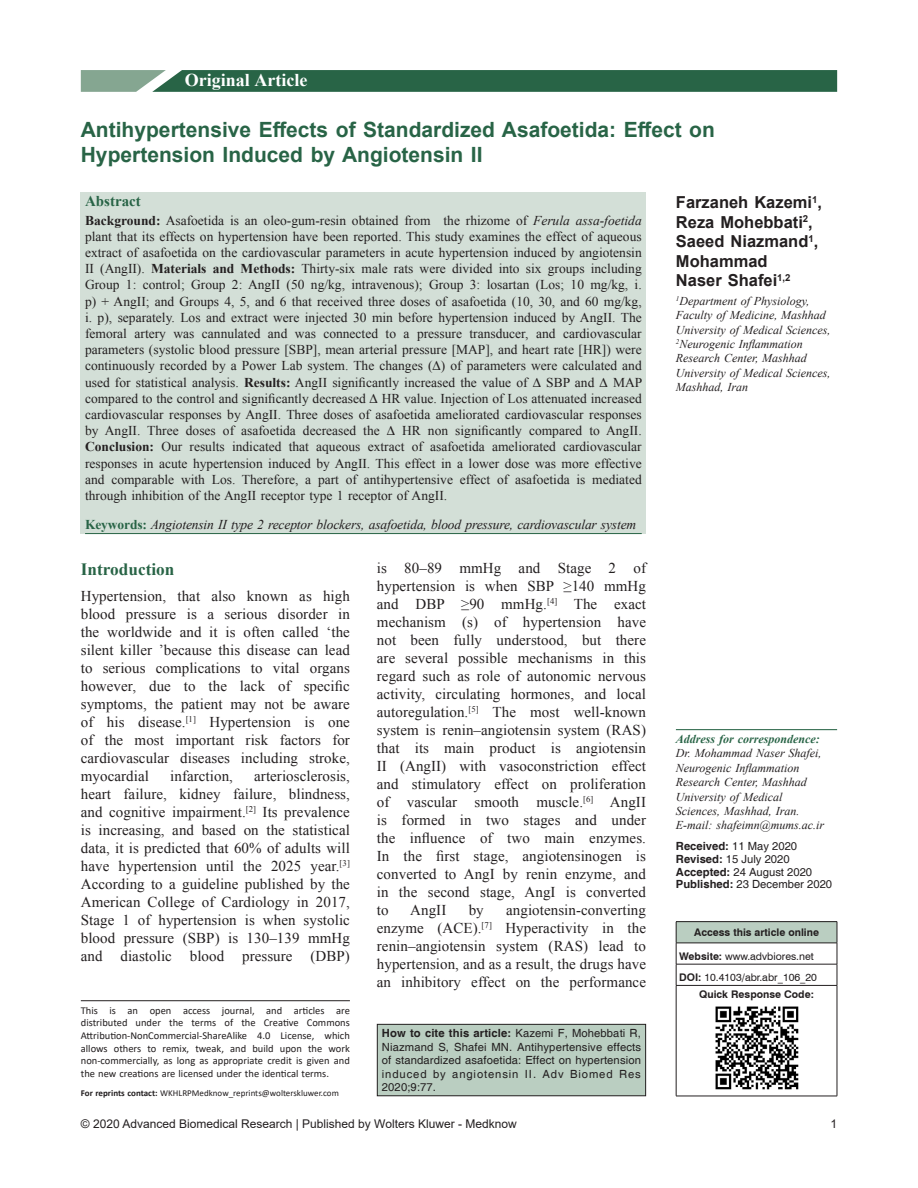
<style>
.page{position:relative;width:918px;height:1188px;background:#fff}
.page>*{position:absolute;margin:0;border:0;box-sizing:border-box;transform-origin:0 0}
.AT{font:700 21px/25.2px "Arial";color:#286446}
.AH{font:700 18px "Times New Roman";color:#fff}
.t1{font:700 17.25px "Times New Roman";color:#286446}
.AU{font:700 16.5px/19.5px "Arial";color:#231f20}
.TX{font:15px/18px "Times New Roman";letter-spacing:.005em;color:#231f20;text-align:justify}
.ABSH{font:700 15px "Times New Roman";color:#286446}
.ABS{font:13.5px/16.2px "Times New Roman";color:#231f20;text-align:justify}
.KWD{font:italic 13.5px "Times New Roman";letter-spacing:-.01em;color:#231f20}
.AFF{font:italic 12px/14.4px "Times New Roman";color:#231f20}
.ADD{font:italic 12px/14.4px "Times New Roman";color:#231f20}
.t2{font:12px "Arial";color:#231f20}
.HTC{font:11.25px/13.5px "Helvetica";letter-spacing:.08em;color:#231f20;text-align:justify}
.HIS{font:11.25px "Helvetica";color:#231f20}
.HIS-2{font:700 11.25px "Helvetica";color:#231f20}
.OS{font:10.5px/12.6px "Calibri";color:#211d1e;text-align:justify}
.DOI{font:10.5px "Swiss 721 BT";color:#231f20}
.Website{font:10.5px "Swiss 721 BT";color:#231f20}
.ATAO{font:700 10.5px "Swiss 721 BT";color:#231f20}
.QRC{font:700 10.5px "Swiss 721 BT";color:#231f20}
.OS-2{font:9px "Calibri";color:#211d1e}
.s1{font-weight:700}
.s2{font-style:italic}
.s3{font-weight:700;font-style:normal;color:#286446}
.s4{font-weight:700;color:#286446}
.s5{font-weight:400}
</style>
<div class="page">
<hr style="left:676px;top:729px;width:161px;height:1px;background:#286446">
<div style="left:81px;top:192px;width:565px;height:341px;background:#d3dfd7"></div>
<hr style="left:85px;top:533px;width:557px;height:1px;background:#286446">
<svg style="left:81px;top:70px;width:756px;height:22px;background:#376e52"></svg>
<div style="left:377px;top:1024px;width:269px;height:72px;background:#bacec1"></div>
<div style="left:377px;top:1024px;width:269px;height:72px;border:1px solid #231f20"></div>
<div style="left:676px;top:922px;width:161px;height:21px;background:#bacec1"></div>
<hr style="left:676px;top:943px;width:161px;height:1px;background:#231f20">
<hr style="left:676px;top:964px;width:161px;height:1px;background:#231f20">
<hr style="left:676px;top:985px;width:161px;height:1px;background:#231f20">
<hr style="left:676px;top:921px;width:161px;height:1px;background:#231f20">
<svg style="left:676px;top:922px;width:1px;height:63px"></svg>
<svg style="left:837px;top:922px;width:1px;height:63px"></svg>
<hr style="left:676px;top:986px;width:1px;height:110px;background:#231f20">
<hr style="left:837px;top:986px;width:1px;height:110px;background:#231f20">
<hr style="left:676px;top:1096px;width:161px;height:1px;background:#231f20">
<img style="left:715px;top:1006px;width:84px;height:84px">
<hr style="left:81px;top:1000px;width:269px;height:1px;background:#231f20">
<p class="AH" style="left:185px;top:67px;width:124px">Original Article</p>
<p class="AT" style="left:81px;top:117px;width:636px">Antihypertensive Effects of Standardized Asafoetida: Effect on<br>Hypertension Induced by Angiotensin II</p>
<p class="ABSH" style="left:85px;top:190px;width:57px">Abstract</p>
<p class="ABS" style="left:85px;top:212px;width:559px"><span class="s1">Background:</span> Asafoetida is an oleo‑gum‑resin obtained from the rhizome of <span class="s2">Ferula assa‑foetida </span>plant that its effects on hypertension have been reported. This study examines the effect of aqueous extract of asafoetida on the cardiovascular parameters in acute hypertension induced by angiotensin II (AngII). <span class="s1">Materials and Methods:</span> Thirty‑six male rats were divided into six groups including Group 1: control; Group 2: AngII (50 ng/kg, intravenous); Group 3: losartan (Los; 10 mg/kg, i. p) + AngII; and Groups 4, 5, and 6 that received three doses of asafoetida (10, 30, and 60 mg/kg, i. p), separately. Los and extract were injected 30 min before hypertension induced by AngII. The femoral artery was cannulated and was connected to a pressure transducer, and cardiovascular parameters (systolic blood pressure [SBP], mean arterial pressure [MAP], and heart rate [HR]) were continuously recorded by a Power Lab system. The changes (∆) of parameters were calculated and used for statistical analysis. <span class="s1">Results:</span> AngII significantly increased the value of ∆ SBP and ∆ MAP compared to the control and significantly decreased ∆ HR value. Injection of Los attenuated increased cardiovascular responses by AngII. Three doses of asafoetida ameliorated cardiovascular responses by AngII. Three doses of asafoetida decreased the ∆ HR non significantly compared to AngII.<br><span class="s1">Conclusion:</span> Our results indicated that aqueous extract of asafoetida ameliorated cardiovascular responses in acute hypertension induced by AngII. This effect in a lower dose was more effective and comparable with Los. Therefore, a part of antihypertensive effect of asafoetida is mediated through inhibition of the AngII receptor type 1 receptor of AngII.</p>
<p class="KWD" style="left:85px;top:515px;width:553px"><span class="s3">Keywords:</span> Angiotensin II type 2 receptor blockers, asafoetida, blood pressure, cardiovascular system</p>
<h1 class="t1" style="left:81px;top:556px;width:95px">Introduction</h1>
<p class="TX" style="left:81px;top:587px;width:271px">Hypertension, that also known as high blood pressure is a serious disorder in the worldwide and it is often called ‘the silent killer ’because this disease can lead to serious complications to vital organs however, due to the lack of specific symptoms, the patient may not be aware of his disease.<sup>[1]</sup> Hypertension is one of the most important risk factors for cardiovascular diseases including stroke, myocardial</p>
<p class="TX" style="left:81px;top:767px;width:271px;text-indent:173px">arteriosclerosis, heart failure, kidney failure, blindness, and cognitive impairment.<sup>[2]</sup> Its prevalence is increasing, and based on the statistical data, it is predicted that 60% of adults will have hypertension until the 2025 year.<sup>[3] </sup>According to a guideline published by the American College of Cardiology in 2017, Stage 1 of hypertension is when systolic blood pressure (SBP) is 130–139 mmHg and diastolic blood pressure (DBP)</p>
<p class="TX" style="left:170px;top:767px;width:64px">infarction,</p>
<p class="OS" style="left:81px;top:1004px;width:271px">This is an open access journal, and articles are distributed under the terms of the Creative Commons Attribution‑NonCommercial‑ShareAlike 4.0 License, which allows others to remix, tweak, and build upon the work non‑commercially, as long as appropriate credit is given and the new creations are licensed under the identical terms.</p>
<p class="OS-2" style="left:81px;top:1087px;width:260px"><span class="s1">For reprints contact:</span> WKHLRPMedknow_reprints@wolterskluwer.com</p>
<p class="TX" style="left:377px;top:559px;width:271px">is 80–89 mmHg and Stage 2 of hypertension is when SBP ≥140 mmHg and DBP ≥90 mmHg.<sup>[4]</sup> The exact mechanism (s) of hypertension have not been fully understood, but there are several possible mechanisms in this regard such as role of autonomic nervous activity, circulating hormones, and local autoregulation.<sup>[5]</sup> The most well‑known system is renin–angiotensin system (RAS) that its main product is angiotensin II (AngII) with vasoconstriction effect and stimulatory effect on proliferation of vascular smooth muscle.<sup>[6]</sup> AngII is formed in two stages and under the influence of two main enzymes.<br>In the first stage, angiotensinogen is converted to AngI by renin enzyme, and in the second stage, AngI is converted to</p>
<p class="TX" style="left:377px;top:901px;width:271px;text-indent:129px">angiotensin‑converting enzyme (ACE).<sup>[7]</sup> Hyperactivity in the renin–angiotensin system (RAS) lead to hypertension, and as a result, the drugs have an inhibitory effect on the performance</p>
<p class="TX" style="left:410px;top:901px;width:38px">AngII</p>
<p class="TX" style="left:469px;top:901px;width:17px">by</p>
<p class="HTC" style="left:382px;top:1027px;width:261px"><span class="s1">How to cite this article:</span> Kazemi F, Mohebbati R, Niazmand S, Shafei MN. Antihypertensive effects of standardized asafoetida: Effect on hypertension induced by angiotensin II. Adv Biomed Res 2020;9:77.</p>
<p class="AU" style="left:676px;top:193px;width:148px">Farzaneh Kazemi<sup>1</sup>,<br>Reza Mohebbati<sup>2</sup>,<br>Saeed Niazmand<sup>1</sup>,<br>Mohammad<br>Naser Shafei<sup>1,2</sup></p>
<p class="AFF" style="left:676px;top:293px;width:156px"><sup>1</sup>Department of Physiology,<br>Faculty of Medicine, Mashhad<br>University of Medical Sciences,<br><sup>2</sup>Neurogenic Inflammation<br>Research Center, Mashhad<br>University of Medical Sciences,<br>Mashhad, Iran</p>
<p class="ADD" style="left:676px;top:731px;width:150px"><span class="s4">Address for correspondence:<br></span>Dr. Mohammad Naser Shafei,<br>Neurogenic Inflammation<br>Research Center, Mashhad<br>University of Medical<br>Sciences, Mashhad, Iran.<br>E‑mail: shafeimn@mums.ac.ir</p>
<p class="HIS-2" style="left:676px;top:840px;width:123px">Received: <span class="s5">11 May 2020</span></p>
<p class="HIS" style="left:676px;top:853px;width:115px"><span class="s1">Revised:</span> 15 July 2020</p>
<p class="HIS" style="left:676px;top:865px;width:138px"><span class="s1">Accepted:</span> 24 August 2020</p>
<p class="HIS" style="left:676px;top:878px;width:158px"><span class="s1">Published:</span> 23 December 2020</p>
<p class="ATAO" style="left:694px;top:925px;width:126px">Access this article online</p>
<p class="Website" style="left:679px;top:949px;width:136px"><span class="s1">Website:</span> www.advbiores.net</p>
<p class="DOI" style="left:679px;top:970px;width:139px"><span class="s1">DOI:</span> 10.4103/abr.abr_106_20</p>
<p class="QRC" style="left:699px;top:987px;width:116px">Quick Response Code:</p>
<p class="t2" style="left:81px;top:1116px;width:437px">© 2020 Advanced Biomedical Research | Published by Wolters Kluwer - Medknow</p>
<p class="t2" style="left:830px;top:1116px;width:8px">1</p>
</div>
